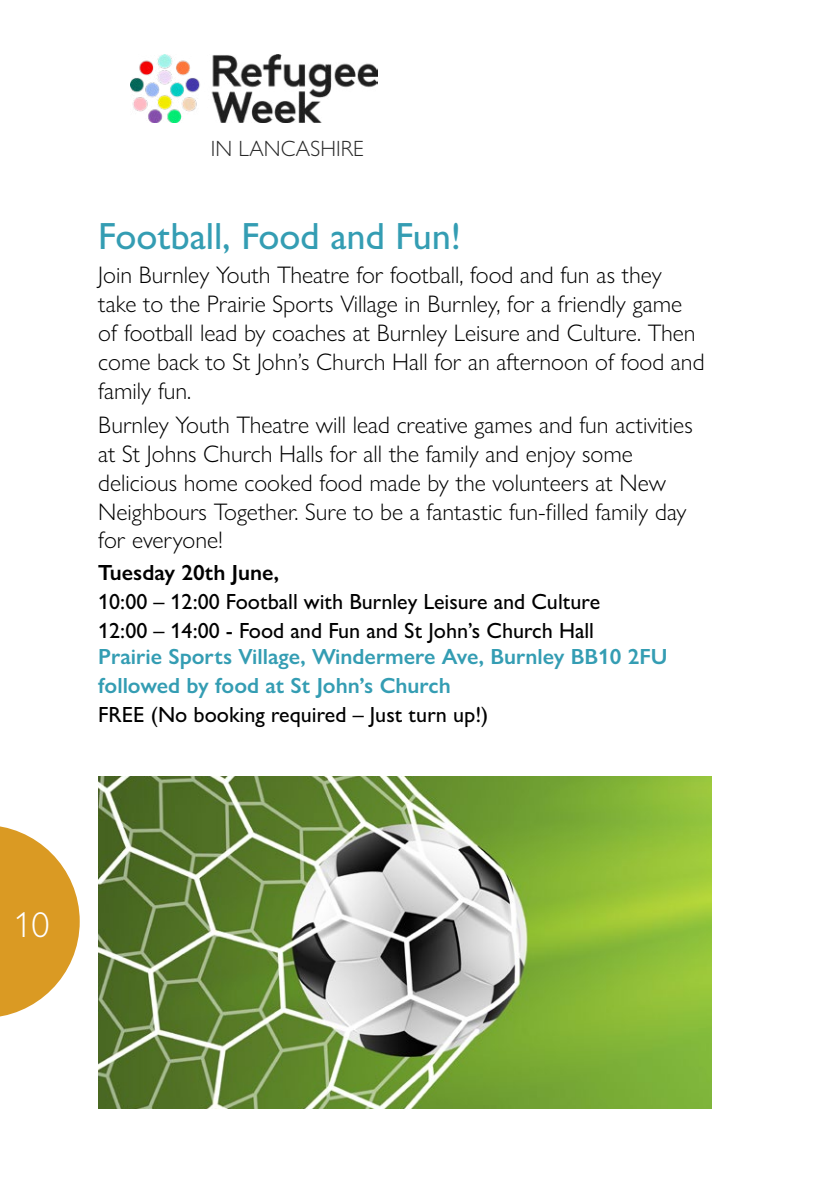
<style>
.page{position:relative;width:840px;height:1191px;background:#fff}
.page>*{position:absolute;margin:0;border:0;box-sizing:border-box;transform-origin:0 0}
.t1{font:500 38px "Gill Sans Nova";color:#349db3}
.t2{font:300 36px "Gill Sans Nova";color:#fff}
.t3{font:300 24px/28.8px "Gill Sans Nova";color:#000}
.t4{font:300 22.2px "Gill Sans Nova";color:#292929}
.t5{font:500 22px/28.8px "Gill Sans Nova";color:#000}
.t6{font:600 22px/28.8px "Gill Sans Nova";color:#349db3}
.t7{font:600 22px "Gill Sans Nova";color:#000}
</style>
<div class="page">
<svg style="left:0;top:826px;width:80px;height:191px"></svg>
<img style="left:98px;top:777px;width:612px;height:331px">
<img style="left:130px;top:54px;width:247px;height:68px">
<p class="t4" style="left:211px;top:135px;width:154px">IN LANCASHIRE</p>
<h1 class="t1" style="left:98px;top:213px;width:364px">Football, Food and Fun!</h1>
<p class="t3" style="left:98px;top:260px;width:607px">Join Burnley Youth Theatre for football, food and fun as they take to the Prairie Sports Village in Burnley, for a friendly game of football lead by coaches at Burnley Leisure and Culture. Then come back to St John’s Church Hall for an afternoon of food and family fun.</p>
<p class="t3" style="left:98px;top:410px;width:595px">Burnley Youth Theatre will lead creative games and fun activities at St Johns Church Halls for all the family and enjoy some delicious home cooked food made by the volunteers at New Neighbours Together. Sure to be a fantastic fun-filled family day for everyone!</p>
<p class="t7" style="left:98px;top:559px;width:182px">Tuesday 20th June,</p>
<p class="t5" style="left:98px;top:587px;width:503px">10:00 – 12:00 Football with Burnley Leisure and Culture<br>12:00 – 14:00 - Food and Fun and St John’s Church Hall</p>
<p class="t6" style="left:98px;top:642px;width:570px">Prairie Sports Village, Windermere Ave, Burnley BB10 2FU followed by food at St John’s Church</p>
<p class="t5" style="left:98px;top:700px;width:391px">FREE (No booking required – Just turn up!)</p>
<h2 class="t2" style="left:13px;top:902px;width:37px">10</h2>
</div>
